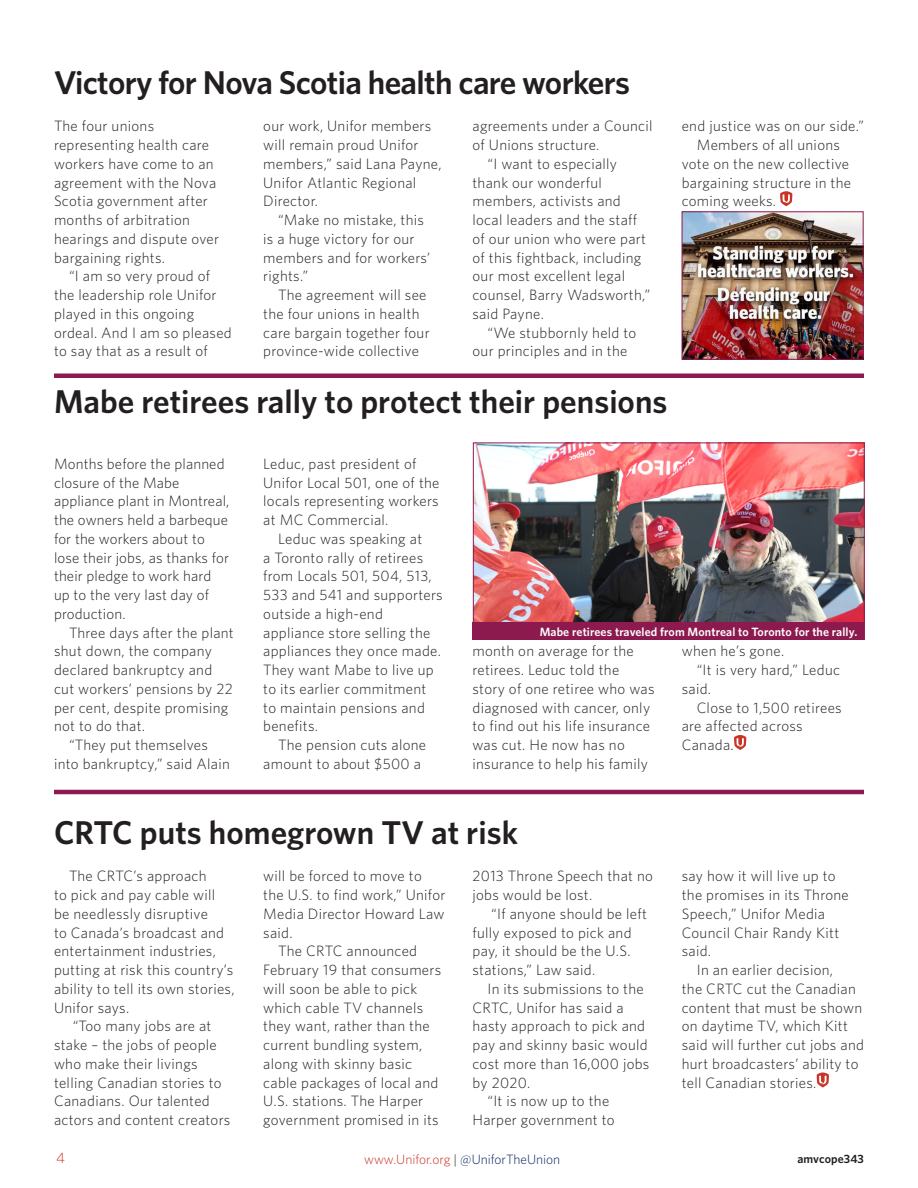
<style>
.page{position:relative;width:918px;height:1188px;background:#fff}
.page>*{position:absolute;margin:0;border:0;box-sizing:border-box;transform-origin:0 0}
.Feature_HED{font:600 33px "Whitney";color:#231f20}
.Feature_HED-2{font:600 33px "Whitney";letter-spacing:-.02em;color:#231f20}
.Body_Copy_Indent{font:300 15px/18.8px "Whitney";letter-spacing:.02em;color:#231f20}
.Body_Copy_No_Indent{font:300 15px/18.8px "Whitney";letter-spacing:.01em;color:#231f20}
.t1{font:300 15px "Whitney";color:#ca3327}
.t2{font:300 13.5px "Whitney";color:#072260}
.Cutline{font:600 12px "Whitney";letter-spacing:.01em;color:#fff}
.Union_bug{font:600 12px "Whitney";letter-spacing:.01em;color:#231f20}
.s1{color:#ca3327}
.s2{color:#231f20}
</style>
<div class="page">
<hr style="left:54px;top:374px;width:810px;height:4px;background:#8c1a4f">
<hr style="left:54px;top:790px;width:810px;height:4px;background:#8c1a4f">
<img style="left:475px;top:445px;width:388px;height:177px">
<div style="left:472px;top:622px;width:392px;height:18px;background:#8c1a4f"></div>
<svg style="left:734px;top:735px;width:12px;height:15px"></svg>
<svg style="left:817px;top:1073px;width:12px;height:15px"></svg>
<svg style="left:780px;top:191px;width:12px;height:15px"></svg>
<img style="left:684px;top:213px;width:177px;height:145px">
<div style="left:682px;top:211px;width:181px;height:149px;border:1px solid #8c1a4f"></div>
<p class="Feature_HED-2" style="left:54px;top:60px;width:578px">Victory for Nova Scotia health care workers</p>
<p class="Body_Copy_No_Indent" style="left:54px;top:116px;width:167px">The four unions representing health care workers have come to an agreement with the Nova<br>Scotia government after months of arbitration hearings and dispute over bargaining rights.</p>
<p class="Body_Copy_Indent" style="left:54px;top:266px;width:179px;text-indent:15px">“I am so very proud of the leadership role Unifor played in this ongoing ordeal. And I am so pleased to say that as a result of</p>
<p class="Body_Copy_Indent" style="left:263px;top:116px;width:180px">our work, Unifor members will remain proud Unifor members,” said Lana Payne,<br>Unifor Atlantic Regional<br>Director.</p>
<p class="Body_Copy_Indent" style="left:263px;top:210px;width:169px;text-indent:15px">“Make no mistake, this is a huge victory for our members and for workers’ rights.”</p>
<p class="Body_Copy_Indent" style="left:263px;top:285px;width:168px;text-indent:15px">The agreement will see the four unions in health care bargain together four province-wide collective</p>
<p class="Body_Copy_Indent" style="left:472px;top:116px;width:182px">agreements under a Council of Unions structure.</p>
<p class="Body_Copy_Indent" style="left:472px;top:154px;width:179px;text-indent:15px">“I want to especially thank our wonderful members, activists and local leaders and the staff of our union who were part of this fightback, including our most excellent legal counsel, Barry Wadsworth,” said Payne.</p>
<p class="Body_Copy_Indent" style="left:472px;top:322px;width:165px;text-indent:15px">“We stubbornly held to our principles and in the</p>
<p class="Feature_HED" style="left:54px;top:379px;width:615px">Mabe retirees rally to protect their pensions</p>
<p class="Body_Copy_Indent" style="left:682px;top:116px;width:184px">end justice was on our side.”</p>
<p class="Body_Copy_Indent" style="left:682px;top:135px;width:171px;text-indent:15px">Members of all unions vote on the new collective bargaining structure in the coming weeks.</p>
<p class="Body_Copy_No_Indent" style="left:54px;top:454px;width:177px">Months before the planned closure of the Mabe appliance plant in Montreal, the owners held a barbeque for the workers about to lose their jobs, as thanks for their pledge to work hard up to the very last day of production.</p>
<p class="Body_Copy_Indent" style="left:54px;top:622px;width:181px;text-indent:15px">Three days after the plant shut down, the company declared bankruptcy and cut workers’ pensions by 22 per cent, despite promising not to do that.</p>
<p class="Body_Copy_Indent" style="left:54px;top:735px;width:177px;text-align:center">“They put themselves<br>into bankruptcy,” said Alain</p>
<p class="Body_Copy_Indent" style="left:263px;top:454px;width:178px">Leduc, past president of<br>Unifor Local 501, one of the locals representing workers at MC Commercial.</p>
<p class="Body_Copy_Indent" style="left:263px;top:529px;width:181px;text-indent:15px">Leduc was speaking at<br>a Toronto rally of retirees from Locals 501, 504, 513,<br>533 and 541 and supporters outside a high-end appliance store selling the appliances they once made.<br>They want Mabe to live up to its earlier commitment to maintain pensions and benefits.</p>
<p class="Body_Copy_Indent" style="left:263px;top:735px;width:164px;text-indent:15px">The pension cuts alone amount to about $500 a</p>
<p class="Cutline" style="left:540px;top:624px;width:319px">Mabe retirees traveled from Montreal to Toronto for the rally.</p>
<p class="Body_Copy_Indent" style="left:472px;top:641px;width:184px">month on average for the retirees. Leduc told the story of one retiree who was diagnosed with cancer, only to find out his life insurance was cut. He now has no insurance to help his family</p>
<p class="Body_Copy_Indent" style="left:682px;top:641px;width:104px">when he’s gone.</p>
<p class="Body_Copy_Indent" style="left:682px;top:660px;width:160px;text-indent:15px">“It is very hard,” Leduc said.</p>
<p class="Body_Copy_Indent" style="left:682px;top:697px;width:162px;text-indent:15px">Close to 1,500 retirees are affected across<br>Canada.</p>
<p class="Feature_HED" style="left:54px;top:810px;width:465px">CRTC puts homegrown TV at risk</p>
<p class="Body_Copy_Indent" style="left:54px;top:866px;width:182px;text-indent:15px">The CRTC’s approach<br>to pick and pay cable will<br>be needlessly disruptive<br>to Canada’s broadcast and entertainment industries, putting at risk this country’s ability to tell its own stories,<br>Unifor says.</p>
<p class="Body_Copy_Indent" style="left:54px;top:1016px;width:178px;text-indent:19px">“Too many jobs are at stake – the jobs of people who make their livings telling Canadian stories to<br>Canadians. Our talented actors and content creators</p>
<p class="Body_Copy_Indent" style="left:263px;top:866px;width:184px">will be forced to move to the U.S. to find work,” Unifor<br>Media Director Howard Law said.</p>
<p class="Body_Copy_Indent" style="left:263px;top:941px;width:179px;text-indent:15px">The CRTC announced<br>February 19 that consumers will soon be able to pick which cable TV channels they want, rather than the current bundling system, along with skinny basic cable packages of local and<br>U.S. stations. The Harper government promised in its</p>
<p class="Body_Copy_Indent" style="left:472px;top:866px;width:182px">2013 Throne Speech that no jobs would be lost.</p>
<p class="Body_Copy_Indent" style="left:472px;top:904px;width:176px;text-indent:19px">“If anyone should be left fully exposed to pick and pay, it should be the U.S. stations,” Law said.</p>
<p class="Body_Copy_Indent" style="left:472px;top:979px;width:178px;text-indent:15px">In its submissions to the<br>CRTC, Unifor has said a hasty approach to pick and pay and skinny basic would cost more than 16,000 jobs by 2020.</p>
<p class="Body_Copy_Indent" style="left:472px;top:1091px;width:144px;text-indent:15px">“It is now up to the<br>Harper government to</p>
<p class="Body_Copy_Indent" style="left:682px;top:866px;width:169px">say how it will live up to the promises in its Throne<br>Speech,” Unifor Media<br>Council Chair Randy Kitt said.</p>
<p class="Body_Copy_Indent" style="left:682px;top:960px;width:184px;text-indent:15px">In an earlier decision,<br>the CRTC cut the Canadian content that must be shown on daytime TV, which Kitt said will further cut jobs and hurt broadcasters’ ability to tell Canadian stories.</p>
<p class="t1" style="left:56px;top:1147px;width:10px">4</p>
<p class="t2" style="left:364px;top:1151px;width:198px"><span class="s1">www.Unifor.org</span> <span class="s2">|</span> @UniforTheUnion</p>
<p class="Union_bug" style="left:797px;top:1150px;width:68px">amvcope343</p>
</div>
